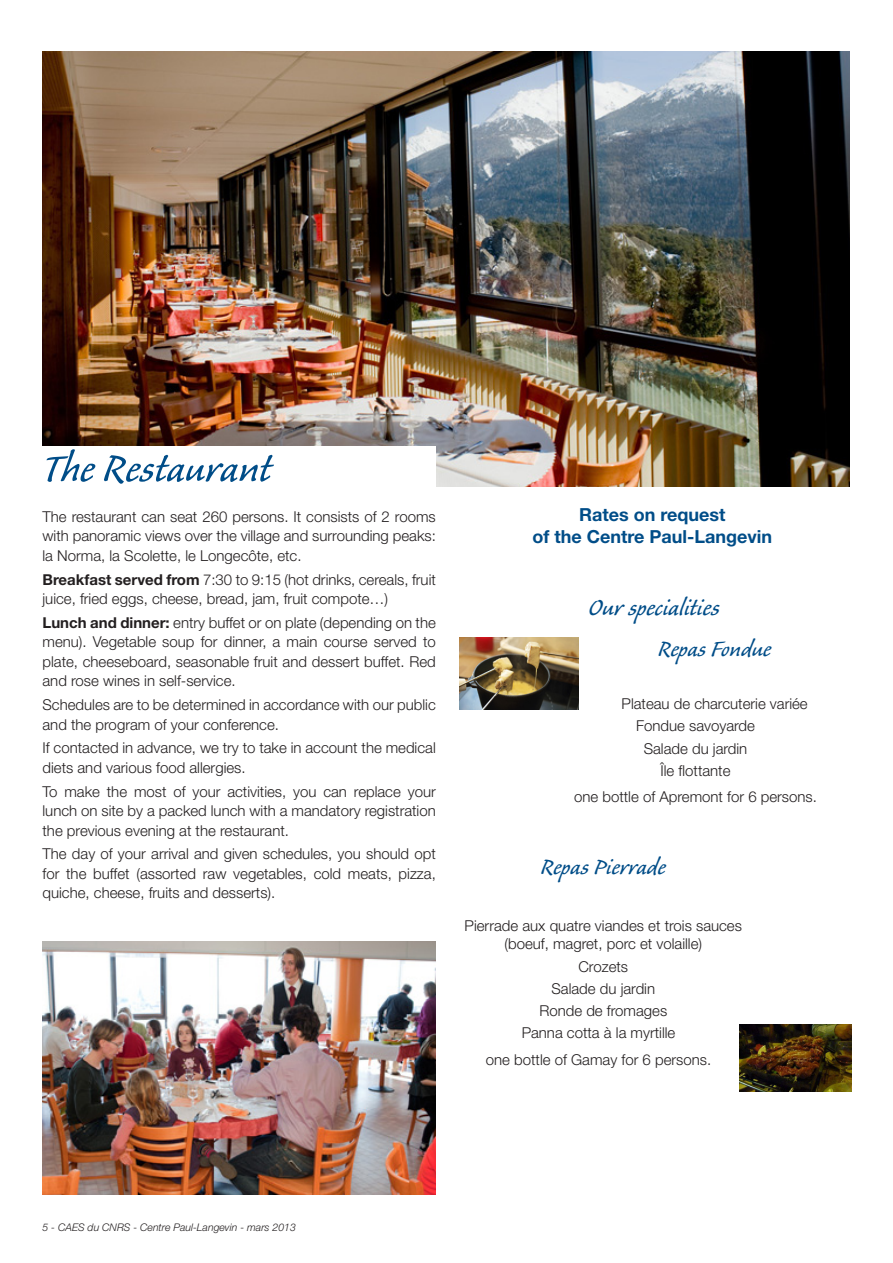
<style>
.page{position:relative;width:893px;height:1263px;background:#fff}
.page>*{position:absolute;margin:0;border:0;box-sizing:border-box;transform-origin:0 0}
.Titre{font:51px "Caliban";letter-spacing:-.005em;color:#004d88}
.Sous_titre{font:30px "Caliban";color:#004d88}
.t1{font:28.5px "Caliban";color:#004d88}
.t2{font:700 18px/21.6px "Helvetica Neue LT";color:#004d88;text-align:center}
.t3{font:300 15px/19.5px "Helvetica Neue LT";color:#231f20;text-align:justify}
.t4{font:italic 300 10.5px "Helvetica Neue LT";color:#231f20}
.s1{font-weight:700}
</style>
<div class="page">
<img style="left:43px;top:51px;width:806px;height:436px">
<img style="left:43px;top:942px;width:393px;height:253px">
<img style="left:459px;top:637px;width:119px;height:72px">
<img style="left:740px;top:1025px;width:111px;height:67px">
<div style="left:43px;top:446px;width:393px;height:481px;background:#fff"></div>
<p class="Titre" style="left:43px;top:443px;width:230px">The Restaurant</p>
<p class="t3" style="left:43px;top:506px;width:395px">The restaurant can seat 260 persons. It consists of 2 rooms with panoramic views over the village and surrounding peaks: la Norma, la Scolette, le Longecôte, etc.</p>
<p class="t3" style="left:43px;top:569px;width:395px"><span class="s1">Breakfast served from</span> 7:30 to 9:15 (hot drinks, cereals, fruit juice, fried eggs, cheese, bread, jam, fruit compote…)</p>
<p class="t3" style="left:43px;top:612px;width:395px"><span class="s1">Lunch and dinner:</span> entry buffet or on plate (depending on the menu). Vegetable soup for dinner, a main course served to plate, cheeseboard, seasonable fruit and dessert buffet. Red and rose wines in self-service.</p>
<p class="t3" style="left:43px;top:695px;width:395px">Schedules are to be determined in accordance with our public and the program of your conference.</p>
<p class="t3" style="left:43px;top:738px;width:395px">If contacted in advance, we try to take in account the medical diets and various food allergies.</p>
<p class="t3" style="left:43px;top:781px;width:395px">To make the most of your activities, you can replace your lunch on site by a packed lunch with a mandatory registration the previous evening at the restaurant.</p>
<p class="t3" style="left:43px;top:844px;width:395px">The day of your arrival and given schedules, you should opt for the buffet (assorted raw vegetables, cold meats, pizza, quiche, cheese, fruits and desserts).</p>
<p class="t2" style="left:532px;top:504px;width:241px">Rates on request<br>of the Centre Paul-Langevin</p>
<p class="Sous_titre" style="left:588px;top:592px;width:133px">Our specialities</p>
<p class="t1" style="left:658px;top:635px;width:115px">Repas Fondue</p>
<p class="t3" style="left:621px;top:694px;width:188px">Plateau de charcuterie variée</p>
<p class="t3" style="left:636px;top:716px;width:120px">Fondue savoyarde</p>
<p class="t3" style="left:644px;top:738px;width:105px">Salade du jardin</p>
<p class="t3" style="left:660px;top:760px;width:72px">Île flottante</p>
<p class="t3" style="left:574px;top:787px;width:244px">one bottle of Apremont for 6 persons.</p>
<p class="t1" style="left:541px;top:853px;width:126px">Repas Pierrade</p>
<p class="t3" style="left:465px;top:917px;width:279px;line-height:18px;text-align:center">Pierrade aux quatre viandes et trois sauces (boeuf, magret, porc et volaille)</p>
<p class="t3" style="left:578px;top:956px;width:51px">Crozets</p>
<p class="t3" style="left:551px;top:978px;width:105px">Salade du jardin</p>
<p class="t3" style="left:539px;top:1001px;width:129px">Ronde de fromages</p>
<p class="t3" style="left:522px;top:1023px;width:155px">Panna cotta à la myrtille</p>
<p class="t3" style="left:486px;top:1049px;width:227px">one bottle of Gamay for 6 persons.</p>
<p class="t4" style="left:43px;top:1221px;width:255px">5 - CAES du CNRS - Centre Paul-Langevin - mars 2013</p>
</div>
